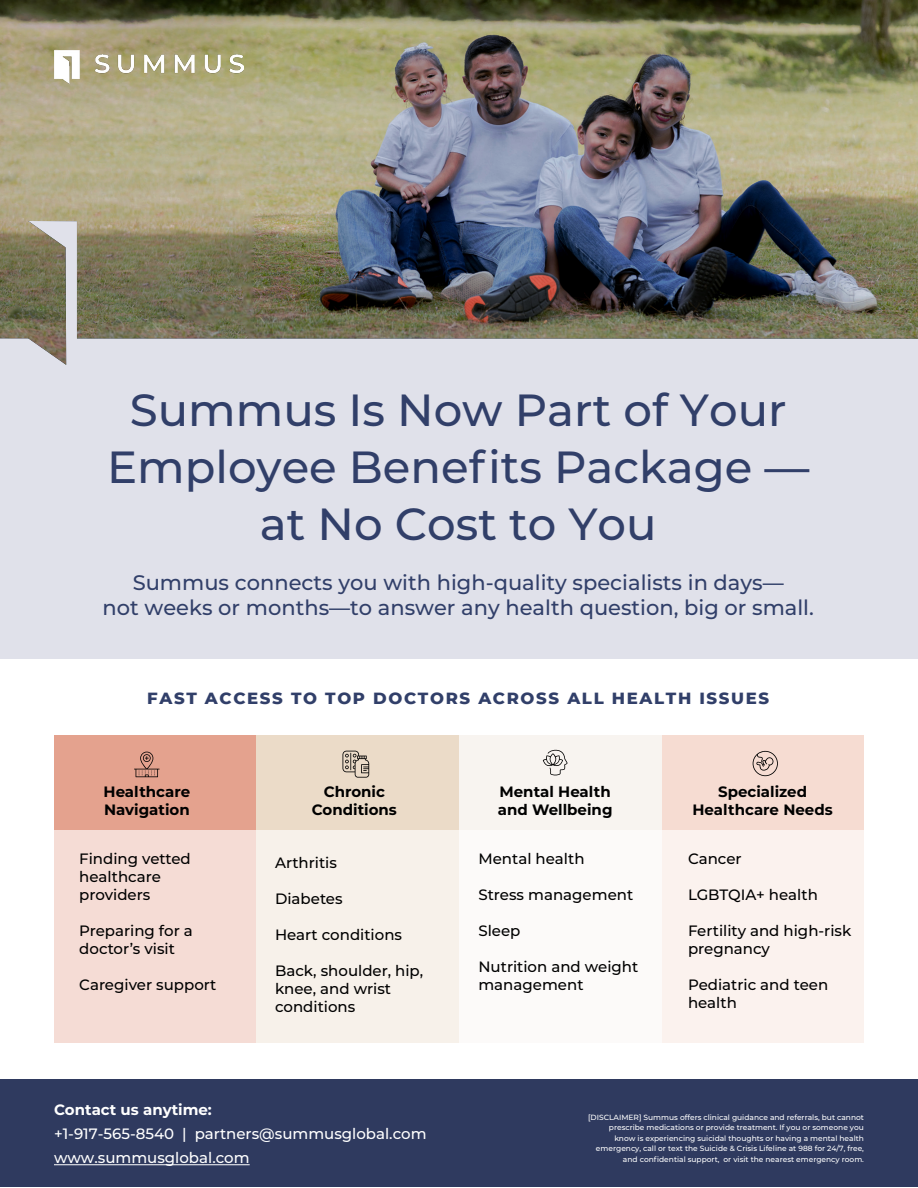
<style>
.page{position:relative;width:918px;height:1188px;background:#fff}
.page>*{position:absolute;margin:0;border:0;box-sizing:border-box;transform-origin:0 0}
.t1{font:500 45px/57px "Montserrat";color:#313f69;text-align:center}
.t2{font:500 21px/25.5px "Montserrat";color:#313f69;text-align:center}
.t3{font:800 16.5px "Montserrat";letter-spacing:.1em;color:#313f69}
.t4{font:500 15px/18px "Montserrat";color:#000}
.t5{font:700 15px/18px "Montserrat";color:#000}
.t6{font:500 15px/24px "Montserrat";color:#fff}
.t7{font:700 15px "Montserrat";color:#fff}
.t8{font:500 7.5px/10.5px "Montserrat";color:#fff;text-align:right}
</style>
<div class="page">
<div style="left:0;top:0;width:918px;height:659px;background:#e0e1ea"></div>
<img style="left:0;top:0;width:918px;height:365px">
<img style="left:54px;top:50px;width:190px;height:34px">
<div style="left:0;top:1079px;width:918px;height:108px;background:#2f3a5f"></div>
<hr style="left:54px;top:1164px;width:196px;height:1px;background:#fff">
<div style="left:54px;top:735px;width:202px;height:94px;background:#e4a28e"></div>
<div style="left:256px;top:735px;width:203px;height:94px;background:#ebdbc8"></div>
<div style="left:662px;top:735px;width:202px;height:94px;background:#f6dcd2"></div>
<div style="left:459px;top:735px;width:203px;height:94px;background:#f8f4f0"></div>
<div style="left:54px;top:829px;width:202px;height:214px;background:#f5dcd5"></div>
<div style="left:256px;top:829px;width:203px;height:214px;background:#f7f1ea"></div>
<div style="left:662px;top:829px;width:202px;height:214px;background:#fbf2ee"></div>
<div style="left:459px;top:812px;width:203px;height:231px;background:#fcfaf9"></div>
<svg style="left:543px;top:750px;width:25px;height:26px"></svg>
<svg style="left:134px;top:752px;width:26px;height:25px"></svg>
<svg style="left:343px;top:751px;width:26px;height:27px"></svg>
<svg style="left:753px;top:751px;width:25px;height:25px"></svg>
<h1 class="t1" style="left:107px;top:380px;width:704px">Summus Is Now Part of Your<br>Employee Benefits Package — at No Cost to You</h1>
<h2 class="t2" style="left:103px;top:569px;width:713px">Summus connects you with high-quality specialists in days—<br>not weeks or months—to answer any health question, big or small.</h2>
<h3 class="t3" style="left:147px;top:686px;width:624px">FAST ACCESS TO TOP DOCTORS ACROSS ALL HEALTH ISSUES</h3>
<h3 class="t5" style="left:104px;top:782px;width:88px">Healthcare<br>Navigation</h3>
<h3 class="t5" style="left:312px;top:782px;width:87px;text-align:center">Chronic<br>Conditions</h3>
<h3 class="t5" style="left:498px;top:782px;width:116px">Mental Health and Wellbeing</h3>
<h3 class="t5" style="left:692px;top:782px;width:142px;text-align:center">Specialized<br>Healthcare Needs</h3>
<h3 class="t4" style="left:79px;top:849px;width:113px">Finding vetted healthcare providers</h3>
<h3 class="t4" style="left:79px;top:921px;width:115px">Preparing for a doctor’s visit</h3>
<h3 class="t4" style="left:79px;top:975px;width:139px">Caregiver support</h3>
<h3 class="t4" style="left:275px;top:853px;width:63px">Arthritis</h3>
<h3 class="t4" style="left:275px;top:889px;width:69px">Diabetes</h3>
<h3 class="t4" style="left:275px;top:925px;width:129px">Heart conditions</h3>
<h3 class="t4" style="left:275px;top:961px;width:150px">Back, shoulder, hip, knee, and wrist conditions</h3>
<h3 class="t7" style="left:54px;top:1099px;width:159px">Contact us anytime:</h3>
<h3 class="t6" style="left:54px;top:1121px;width:374px">+1-917-565-8540 | partners@summusglobal.com www.summusglobal.com</h3>
<h3 class="t4" style="left:478px;top:849px;width:108px">Mental health</h3>
<h3 class="t4" style="left:478px;top:885px;width:156px">Stress management</h3>
<h3 class="t4" style="left:478px;top:921px;width:44px">Sleep</h3>
<h3 class="t4" style="left:478px;top:957px;width:161px">Nutrition and weight management</h3>
<h3 class="t4" style="left:688px;top:849px;width:55px">Cancer</h3>
<h3 class="t4" style="left:688px;top:885px;width:131px">LGBTQIA+ health</h3>
<h3 class="t4" style="left:688px;top:921px;width:165px">Fertility and high-risk pregnancy</h3>
<h3 class="t4" style="left:688px;top:975px;width:142px">Pediatric and teen health</h3>
<p class="t8" style="left:588px;top:1112px;width:277px">[DISCLAIMER] Summus offers clinical guidance and referrals, but cannot prescribe medications or provide treatment. If you or someone you know is experiencing suicidal thoughts or having a mental health emergency, call or text the Suicide &amp; Crisis Lifeline at 988 for 24/7, free, and confidential support, or visit the nearest emergency room.</p>
</div>
